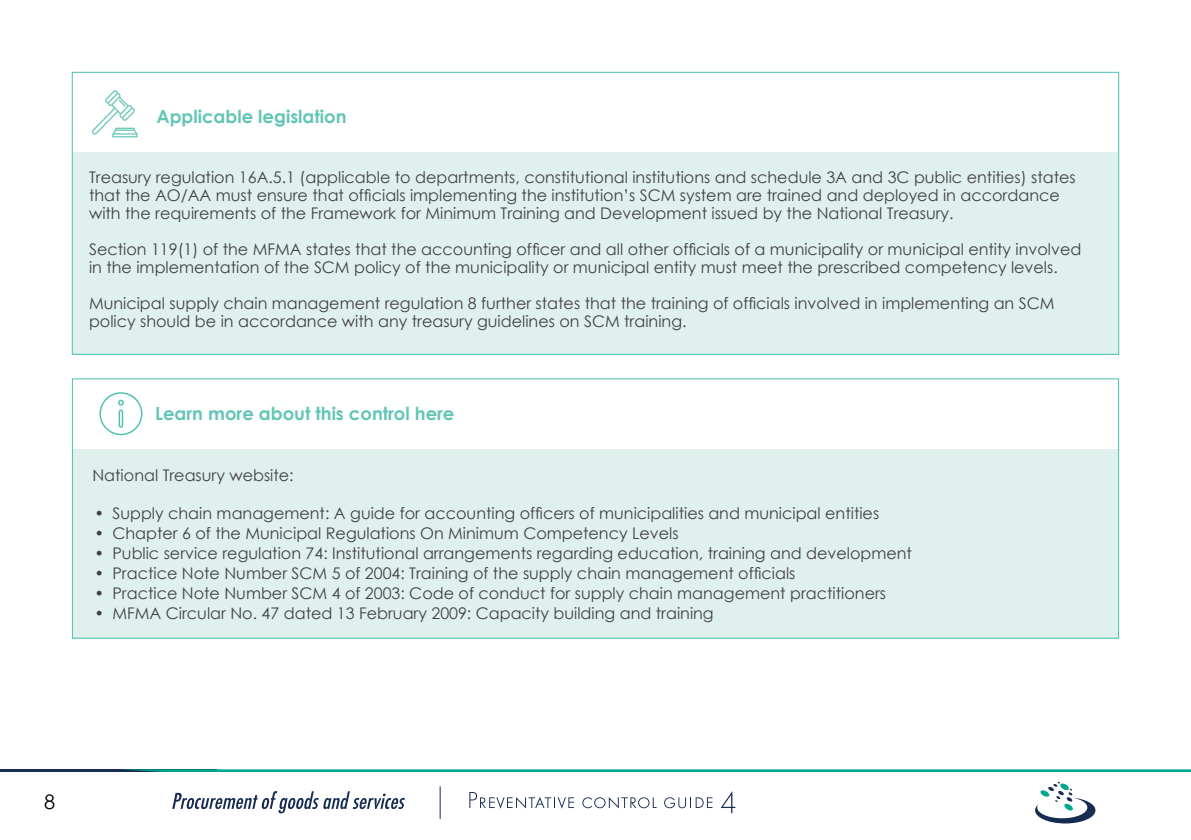
<style>
.page{position:relative;width:1191px;height:840px;background:#fff}
.page>*{position:absolute;margin:0;border:0;box-sizing:border-box;transform-origin:0 0}
.t1{font:20px "Century Gothic";color:#000}
.t2{font:700 18px "Century Gothic";color:#63c5b6}
.t3{font:16px/18px "Century Gothic";color:#414042}
</style>
<div class="page">
<hr style="left:0;top:769px;width:216px;height:2px;background:#172b53">
<svg style="left:1035px;top:781px;width:60px;height:42px"></svg>
<svg style="left:469px;top:792px;width:105px;height:16px"></svg>
<svg style="left:582px;top:797px;width:74px;height:11px"></svg>
<svg style="left:664px;top:797px;width:48px;height:10px"></svg>
<svg style="left:720px;top:791px;width:15px;height:21px"></svg>
<svg style="left:172px;top:791px;width:233px;height:22px"></svg>
<hr style="left:439px;top:785px;width:1px;height:33px;background:#172b53">
<svg style="left:122px;top:769px;width:1069px;height:2px;background:#2ab29f"></svg>
<div style="left:72px;top:152px;width:1047px;height:202px;background:#e0f1ed"></div>
<svg style="left:92px;top:90px;width:46px;height:47px"></svg>
<div style="left:72px;top:449px;width:1046px;height:189px;background:#e0f1ed"></div>
<svg style="left:99px;top:392px;width:43px;height:43px"></svg>
<p class="t2" style="left:156px;top:105px;width:192px">Applicable legislation</p>
<p class="t3" style="left:89px;top:167px;width:988px">Treasury regulation 16A.5.1 (applicable to departments, constitutional institutions and schedule 3A and 3C public entities) states that the AO/AA must ensure that officials implementing the institution’s SCM system are trained and deployed in accordance with the requirements of the Framework for Minimum Training and Development issued by the National Treasury.</p>
<p class="t3" style="left:89px;top:239px;width:993px">Section 119(1) of the MFMA states that the accounting officer and all other officials of a municipality or municipal entity involved in the implementation of the SCM policy of the municipality or municipal entity must meet the prescribed competency levels.</p>
<p class="t3" style="left:89px;top:293px;width:967px">Municipal supply chain management regulation 8 further states that the training of officials involved in implementing an SCM policy should be in accordance with any treasury guidelines on SCM training.</p>
<p class="t2" style="left:155px;top:401px;width:301px">Learn more about this control here</p>
<p class="t3" style="left:92px;top:466px;width:203px">National Treasury website:</p>
<p class="t3" style="left:94px;top:504px;width:786px">• Supply chain management: A guide for accounting officers of municipalities and municipal entities</p>
<p class="t3" style="left:94px;top:524px;width:585px">• Chapter 6 of the Municipal Regulations On Minimum Competency Levels</p>
<p class="t3" style="left:94px;top:544px;width:819px">• Public service regulation 74: Institutional arrangements regarding education, training and development</p>
<p class="t3" style="left:94px;top:564px;width:702px">• Practice Note Number SCM 5 of 2004: Training of the supply chain management officials</p>
<p class="t3" style="left:94px;top:584px;width:793px">• Practice Note Number SCM 4 of 2003: Code of conduct for supply chain management practitioners</p>
<p class="t3" style="left:94px;top:604px;width:621px">• MFMA Circular No. 47 dated 13 February 2009: Capacity building and training</p>
<p class="t1" style="left:44px;top:787px;width:13px">8</p>
</div>
